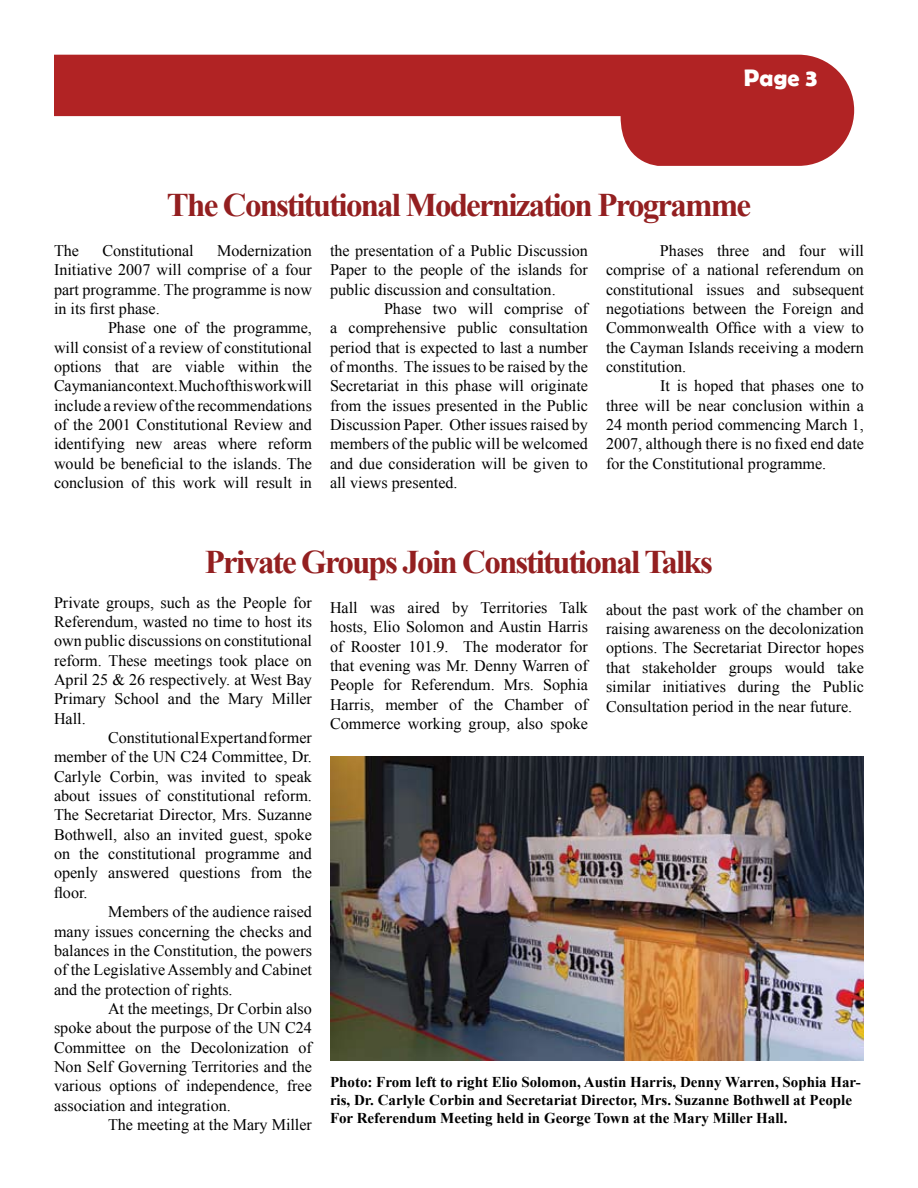
<style>
.page{position:relative;width:918px;height:1188px;background:#fff}
.page>*{position:absolute;margin:0;border:0;box-sizing:border-box;transform-origin:0 0}
.t1{font:700 33px "Times New Roman";letter-spacing:-.055em;color:#931f20}
.t2{font:700 24px "Berlin Sans FB Demi";color:#fff}
.t3{font:16.2px/19.4px "Times New Roman";color:#000;text-align:justify}
.t4{font:700 15px/18px "Times New Roman";color:#000}
</style>
<div class="page">
<svg style="left:54px;top:55px;width:800px;height:111px;fill:#b12324"></svg>
<img style="left:330px;top:756px;width:534px;height:304px">
<h2 class="t2" style="left:744px;top:64px;width:75px">Page 3</h2>
<h1 class="t1" style="left:167px;top:183px;width:586px">The Constitutional Modernization Programme</h1>
<p class="t3" style="left:54px;top:241px;width:260px;text-indent:163px">Modernization Initiative 2007 will comprise of a four part programme. The programme is now in its first phase.</p>
<p class="t3" style="left:54px;top:318px;width:260px;text-indent:54px">Phase one of the programme, will consist of a review of constitutional options that are viable within the Caymanian context. Much of this work will include a review of the recommendations of the 2001 Constitutional Review and identifying new areas where reform would be beneficial to the islands. The conclusion of this work will result in</p>
<p class="t3" style="left:54px;top:241px;width:27px">The</p>
<p class="t3" style="left:102px;top:241px;width:93px">Constitutional</p>
<p class="t3" style="left:330px;top:241px;width:260px">the presentation of a Public Discussion Paper to the people of the islands for public discussion and consultation.</p>
<p class="t3" style="left:330px;top:299px;width:260px;text-indent:54px">Phase two will comprise of a comprehensive public consultation period that is expected to last a number of months. The issues to be raised by the Secretariat in this phase will originate from the issues presented in the Public Discussion Paper. Other issues raised by members of the public will be welcomed and due consideration will be given to all views presented.</p>
<p class="t3" style="left:606px;top:241px;width:260px;text-indent:54px">Phases three and four will comprise of a national referendum on constitutional issues and subsequent negotiations between the Foreign and Commonwealth Office with a view to the Cayman Islands receiving a modern constitution.</p>
<p class="t3" style="left:606px;top:376px;width:260px;text-indent:54px">It is hoped that phases one to three will be near conclusion within a 24 month period commencing March 1, 2007, although there is no fixed end date for the Constitutional programme.</p>
<h1 class="t1" style="left:205px;top:539px;width:510px">Private Groups Join Constitutional Talks</h1>
<p class="t3" style="left:54px;top:592px;width:260px">Private groups, such as the People for Referendum, wasted no time to host its own public discussions on constitutional reform. These meetings took place on April 25 &amp; 26 respectively. at West Bay Primary School and the Mary Miller Hall.</p>
<p class="t3" style="left:54px;top:728px;width:260px;text-indent:54px">Constitutional Expert and former member of the UN C24 Committee, Dr.<br>Carlyle Corbin, was invited to speak about issues of constitutional reform.<br>The Secretariat Director, Mrs. Suzanne Bothwell, also an invited guest, spoke on the constitutional programme and openly answered questions from the floor.</p>
<p class="t3" style="left:54px;top:902px;width:260px;text-indent:54px">Members of the audience raised many issues concerning the checks and balances in the Constitution, the powers of the Legislative Assembly and Cabinet and the protection of rights.</p>
<p class="t3" style="left:54px;top:999px;width:260px;text-indent:54px">At the meetings, Dr Corbin also spoke about the purpose of the UN C24<br>Committee on the Decolonization of Non Self Governing Territories and the various options of independence, free association and integration.</p>
<p class="t3" style="left:108px;top:1115px;width:205px">The meeting at the Mary Miller</p>
<p class="t3" style="left:330px;top:598px;width:260px">Hall was aired by Territories Talk hosts, Elio Solomon and Austin Harris of Rooster 101.9. The moderator for that evening was Mr. Denny Warren of People for Referendum. Mrs. Sophia Harris, member of the Chamber of Commerce working group, also spoke</p>
<p class="t3" style="left:606px;top:599px;width:260px">about the past work of the chamber on raising awareness on the decolonization options. The Secretariat Director hopes that stakeholder groups would take similar initiatives during the Public Consultation period in the near future.</p>
<p class="t4" style="left:330px;top:1073px;width:532px">Photo: From left to right Elio Solomon, Austin Harris, Denny Warren, Sophia Har&shy;ris, Dr. Carlyle Corbin and Secretariat Director, Mrs. Suzanne Bothwell at People<br>For Referendum Meeting held in George Town at the Mary Miller Hall.</p>
</div>
